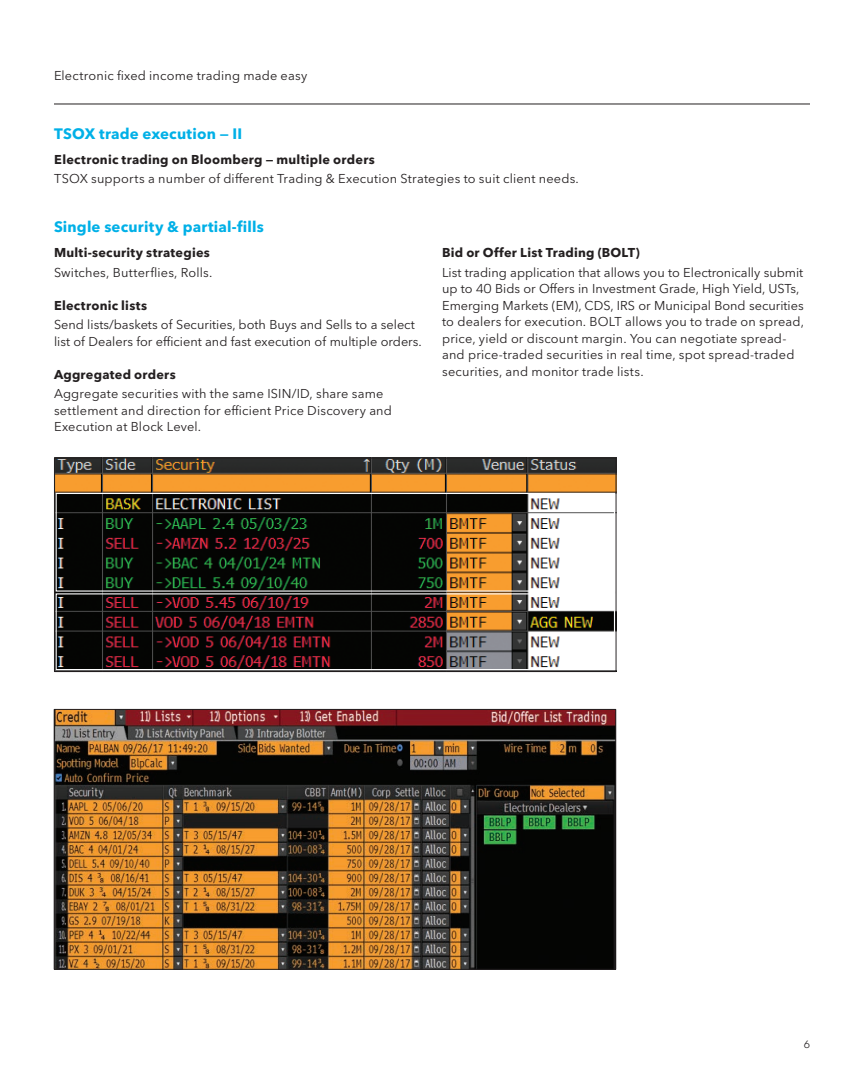
<style>
.page{position:relative;width:864px;height:1080px;background:#fff}
.page>*{position:absolute;margin:0;border:0;box-sizing:border-box;transform-origin:0 0}
.Colored_Subhead{font:700 15px "Avenir Next P For BBG";letter-spacing:.01em;color:#00b0e7}
.body{font:12.75px/16.5px "Avenir Next P For BBG";letter-spacing:.01em;color:#231f20}
.Black_Subhead{font:700 12.75px "Avenir Next P For BBG";letter-spacing:.02em;color:#231f20}
.t1{font:10.5px "Avenir Next P For BBG";color:#231f20}
</style>
<div class="page">
<hr style="left:54px;top:104px;width:756px;height:1px;background:#231f20">
<img style="left:56px;top:460px;width:558px;height:208px">
<div style="left:54px;top:458px;width:562px;height:214px;border:1px solid #231f20"></div>
<img style="left:56px;top:711px;width:558px;height:257px">
<div style="left:54px;top:709px;width:562px;height:261px;border:1px solid #231f20"></div>
<div style="left:56px;top:493px;width:559px;height:99px;border:1px solid #fff"></div>
<div style="left:56px;top:593px;width:559px;height:77px;border:1px solid #fff"></div>
<p class="body" style="left:54px;top:67px;width:255px">Electronic fixed income trading made easy</p>
<p class="Colored_Subhead" style="left:54px;top:124px;width:189px">TSOX trade execution — II</p>
<p class="Black_Subhead" style="left:54px;top:151px;width:322px">Electronic trading on Bloomberg — multiple orders</p>
<p class="body" style="left:54px;top:171px;width:526px">TSOX supports a number of different Trading &amp; Execution Strategies to suit client needs.</p>
<p class="Colored_Subhead" style="left:54px;top:218px;width:211px">Single security &amp; partial-fills</p>
<p class="Black_Subhead" style="left:54px;top:245px;width:157px">Multi-security strategies</p>
<p class="body" style="left:54px;top:264px;width:160px">Switches, Butterflies, Rolls.</p>
<p class="Black_Subhead" style="left:54px;top:297px;width:95px">Electronic lists</p>
<p class="body" style="left:54px;top:317px;width:369px">Send lists/baskets of Securities, both Buys and Sells to a select list of Dealers for efficient and fast execution of multiple orders.</p>
<p class="Black_Subhead" style="left:54px;top:366px;width:123px">Aggregated orders</p>
<p class="body" style="left:54px;top:386px;width:339px">Aggregate securities with the same ISIN/ID, share same settlement and direction for efficient Price Discovery and<br>Execution at Block Level.</p>
<p class="Black_Subhead" style="left:442px;top:245px;width:199px">Bid or Offer List Trading (BOLT)</p>
<p class="body" style="left:442px;top:264px;width:363px">List trading application that allows you to Electronically submit up to 40 Bids or Offers in Investment Grade, High Yield, USTs, Emerging Markets (EM), CDS, IRS or Municipal Bond securities to dealers for execution. BOLT allows you to trade on spread, price, yield or discount margin. You can negotiate spread&shy;and price-traded securities in real time, spot spread-traded securities, and monitor trade lists.</p>
<p class="t1" style="left:804px;top:1038px;width:8px">6</p>
</div>
